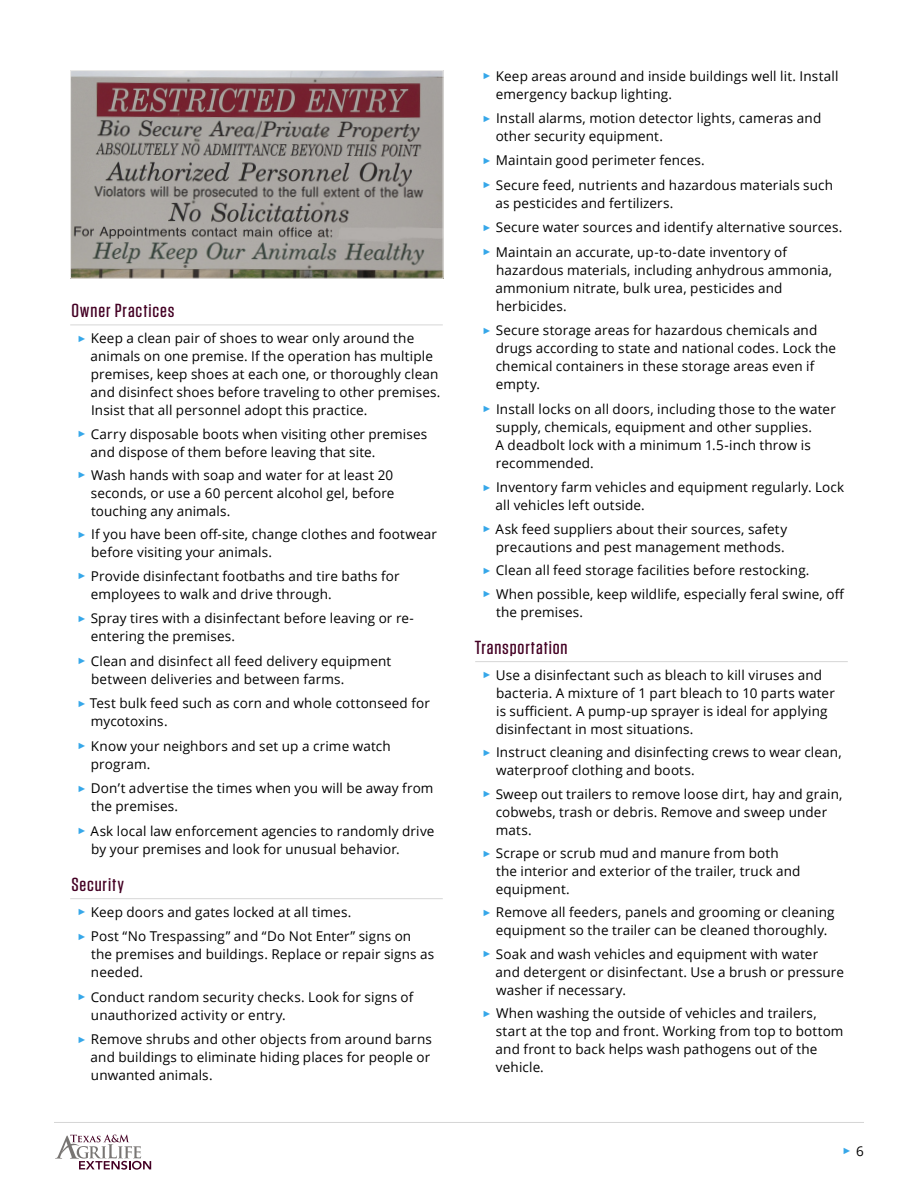
<style>
.page{position:relative;width:918px;height:1188px;background:#fff}
.page>*{position:absolute;margin:0;border:0;box-sizing:border-box;transform-origin:0 0}
.heading2{font:500 18.9px "Tungsten";letter-spacing:.04em;color:#440024;scale:1.11 1}
.Bulleted_List_-_1_Co{font:13.5px/18px "Open Sans";letter-spacing:.01em;color:#000}
.t1{font:9px "Arial";color:#36a7e9}
.s1{font-family:"Arial";font-size:9px;color:#36a7e9}
.s2{font-family:"Open Sans";font-size:13.5px;color:#000}
</style>
<div class="page">
<hr style="left:54px;top:1122px;width:810px;height:1px;background:#d6d6d6">
<svg style="left:55px;top:1135px;width:96px;height:35px"></svg>
<hr style="left:70px;top:325px;width:373px;height:1px;background:#d6d6d6">
<hr style="left:70px;top:898px;width:373px;height:1px;background:#d6d6d6">
<hr style="left:475px;top:661px;width:373px;height:1px;background:#d6d6d6">
<img style="left:72px;top:72px;width:370px;height:205px">
<div style="left:70px;top:70px;width:374px;height:209px;border:1px solid #ebeae8"></div>
<h2 class="heading2" style="left:71px;top:301px;width:94px">Owner Practices</h2>
<p class="Bulleted_List_-_1_Co" style="left:91px;top:329px;width:351px;text-indent:-13px"><span class="s1">►</span> Keep a clean pair of shoes to wear only around the animals on one premise. If the operation has multiple premises, keep shoes at each one, or thoroughly clean and disinfect shoes before traveling to other premises.<br>Insist that all personnel adopt this practice.</p>
<p class="Bulleted_List_-_1_Co" style="left:91px;top:424px;width:338px;text-indent:-13px"><span class="s1">►</span> Carry disposable boots when visiting other premises and dispose of them before leaving that site.</p>
<p class="Bulleted_List_-_1_Co" style="left:91px;top:466px;width:305px;text-align:justify;text-indent:-13px"><span class="s1">►</span> Wash hands with soap and water for at least 20 seconds, or use a 60 percent alcohol gel, before touching any animals.</p>
<p class="Bulleted_List_-_1_Co" style="left:91px;top:525px;width:347px;text-indent:-14px"><span class="s1">►</span> If you have been off-site, change clothes and footwear before visiting your animals.</p>
<p class="Bulleted_List_-_1_Co" style="left:91px;top:566px;width:310px;text-indent:-13px"><span class="s1">►</span> Provide disinfectant footbaths and tire baths for employees to walk and drive through.</p>
<p class="Bulleted_List_-_1_Co" style="left:91px;top:609px;width:325px;text-indent:-13px"><span class="s1">►</span> Spray tires with a disinfectant before leaving or re&shy;entering the premises.</p>
<p class="Bulleted_List_-_1_Co" style="left:91px;top:651px;width:302px;text-indent:-14px"><span class="s1">►</span> Clean and disinfect all feed delivery equipment between deliveries and between farms.</p>
<p class="Bulleted_List_-_1_Co" style="left:91px;top:694px;width:340px;text-indent:-13px"><span class="s1">►</span> Test bulk feed such as corn and whole cottonseed for mycotoxins.</p>
<p class="Bulleted_List_-_1_Co" style="left:91px;top:736px;width:301px;text-indent:-13px"><span class="s1">►</span> Know your neighbors and set up a crime watch program.</p>
<p class="Bulleted_List_-_1_Co" style="left:91px;top:779px;width:344px;text-indent:-14px"><span class="s1">►</span> Don’t advertise the times when you will be away from the premises.</p>
<p class="Bulleted_List_-_1_Co" style="left:91px;top:821px;width:345px;text-indent:-14px"><span class="s1">►</span> Ask local law enforcement agencies to randomly drive by your premises and look for unusual behavior.</p>
<h2 class="heading2" style="left:71px;top:874px;width:49px">Security</h2>
<p class="Bulleted_List_-_1_Co" style="left:77px;top:903px;width:275px"><span class="s1">►</span> Keep doors and gates locked at all times.</p>
<p class="Bulleted_List_-_1_Co" style="left:91px;top:927px;width:345px;text-indent:-13px"><span class="s1">►</span> Post “No Trespassing” and “Do Not Enter” signs on the premises and buildings. Replace or repair signs as needed.</p>
<p class="Bulleted_List_-_1_Co" style="left:91px;top:988px;width:324px;text-indent:-13px"><span class="s1">►</span> Conduct random security checks. Look for signs of unauthorized activity or entry.</p>
<p class="Bulleted_List_-_1_Co" style="left:91px;top:1030px;width:343px;text-align:justify;text-indent:-13px"><span class="s1">►</span> Remove shrubs and other objects from around barns and buildings to eliminate hiding places for people or unwanted animals.</p>
<p class="Bulleted_List_-_1_Co" style="left:496px;top:66px;width:344px;text-indent:-13px"><span class="s1">►</span> Keep areas around and inside buildings well lit. Install emergency backup lighting.</p>
<p class="Bulleted_List_-_1_Co" style="left:496px;top:109px;width:327px;text-indent:-13px"><span class="s1">►</span> Install alarms, motion detector lights, cameras and other security equipment.</p>
<p class="Bulleted_List_-_1_Co" style="left:482px;top:151px;width:224px"><span class="s1">►</span> Maintain good perimeter fences.</p>
<p class="Bulleted_List_-_1_Co" style="left:496px;top:176px;width:339px;text-indent:-13px"><span class="s1">►</span> Secure feed, nutrients and hazardous materials such as pesticides and fertilizers.</p>
<p class="Bulleted_List_-_1_Co" style="left:482px;top:218px;width:361px"><span class="s1">►</span> Secure water sources and identify alternative sources.</p>
<p class="Bulleted_List_-_1_Co" style="left:496px;top:243px;width:338px;text-indent:-13px"><span class="s1">►</span> Maintain an accurate, up-to-date inventory of hazardous materials, including anhydrous ammonia, ammonium nitrate, bulk urea, pesticides and herbicides.</p>
<p class="Bulleted_List_-_1_Co" style="left:496px;top:321px;width:342px;text-indent:-13px"><span class="s1">►</span> Secure storage areas for hazardous chemicals and drugs according to state and national codes. Lock the chemical containers in these storage areas even if empty.</p>
<p class="Bulleted_List_-_1_Co" style="left:496px;top:400px;width:342px;text-indent:-13px"><span class="s1">►</span> Install locks on all doors, including those to the water supply, chemicals, equipment and other supplies.<br>A deadbolt lock with a minimum 1.5-inch throw is recommended.</p>
<p class="Bulleted_List_-_1_Co" style="left:496px;top:478px;width:350px;text-indent:-13px"><span class="s1">►</span> Inventory farm vehicles and equipment regularly. Lock all vehicles left outside.</p>
<p class="Bulleted_List_-_1_Co" style="left:482px;top:520px;width:306px;text-align:right"><span class="s1">►</span> Ask feed suppliers about their sources, safety precautions and pest management methods.</p>
<p class="Bulleted_List_-_1_Co" style="left:482px;top:561px;width:329px"><span class="s1">►</span> Clean all feed storage facilities before restocking.</p>
<p class="Bulleted_List_-_1_Co" style="left:496px;top:584px;width:350px;text-indent:-14px"><span class="s1">►</span> When possible, keep wildlife, especially feral swine, off the premises.</p>
<h2 class="heading2" style="left:475px;top:637px;width:85px">Transportation</h2>
<p class="Bulleted_List_-_1_Co" style="left:496px;top:666px;width:341px;text-indent:-13px"><span class="s1">►</span> Use a disinfectant such as bleach to kill viruses and bacteria. A mixture of 1 part bleach to 10 parts water is sufficient. A pump-up sprayer is ideal for applying disinfectant in most situations.</p>
<p class="Bulleted_List_-_1_Co" style="left:496px;top:743px;width:347px;text-indent:-14px"><span class="s1">►</span> Instruct cleaning and disinfecting crews to wear clean, waterproof clothing and boots.</p>
<p class="Bulleted_List_-_1_Co" style="left:496px;top:784px;width:348px;text-indent:-13px"><span class="s1">►</span> Sweep out trailers to remove loose dirt, hay and grain, cobwebs, trash or debris. Remove and sweep under mats.</p>
<p class="Bulleted_List_-_1_Co" style="left:496px;top:844px;width:306px;text-indent:-13px"><span class="s1">►</span> Scrape or scrub mud and manure from both the interior and exterior of the trailer, truck and equipment.</p>
<p class="Bulleted_List_-_1_Co" style="left:482px;top:903px;width:354px;text-align:center"><span class="s1">►</span> Remove all feeders, panels and grooming or cleaning equipment so the trailer can be cleaned thoroughly.</p>
<p class="Bulleted_List_-_1_Co" style="left:496px;top:945px;width:350px;text-indent:-13px"><span class="s1">►</span> Soak and wash vehicles and equipment with water and detergent or disinfectant. Use a brush or pressure washer if necessary.</p>
<p class="Bulleted_List_-_1_Co" style="left:496px;top:1004px;width:349px;text-indent:-13px"><span class="s1">►</span> When washing the outside of vehicles and trailers, start at the top and front. Working from top to bottom and front to back helps wash pathogens out of the vehicle.</p>
<p class="t1" style="left:843px;top:1145px;width:23px">► <span class="s2">6</span></p>
</div>
